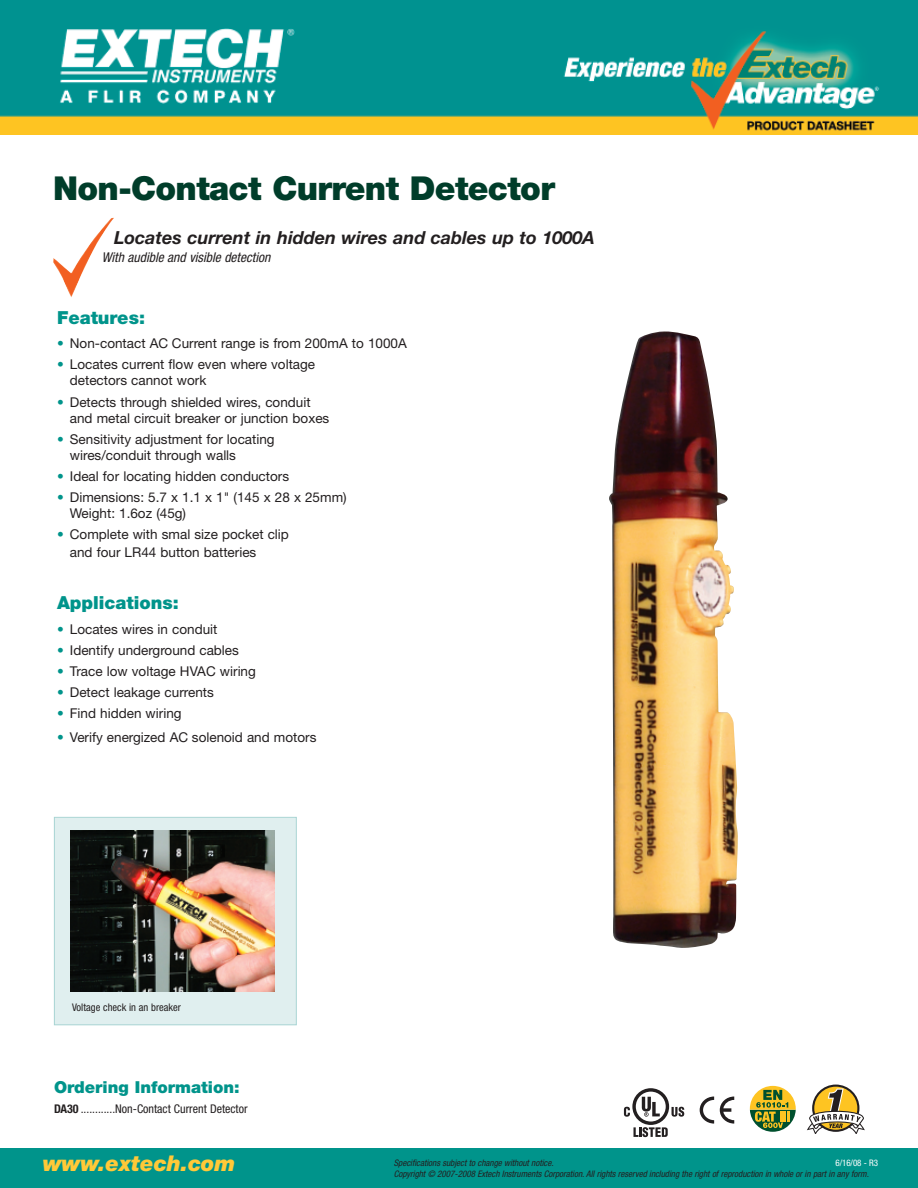
<style>
.page{position:relative;width:918px;height:1188px;background:#fff}
.page>*{position:absolute;margin:0;border:0;box-sizing:border-box;transform-origin:0 0}
.t1{font:900 33px "Helvetica Neue LT";letter-spacing:-.02em;color:#003d2a}
.t2{font:italic 900 21.75px "Helvetica Neue LT";color:#ffc938}
.t3{font:italic 700 18px "Helvetica Neue LT";color:#231f20}
.t4{font:900 18px "Helvetica Neue LT";color:#00948b}
.t5{font:900 16.5px "Helvetica Neue LT";color:#00948b}
.t6{font:13.5px/16.2px "Helvetica Neue LT";color:#231f20}
.t7{font:italic condensed 13.5px "Helvetica Neue LT";color:#231f20}
.t8{font:condensed 12px "Helvetica Neue LT";color:#231f20}
.t9{font:condensed 10.5px "Helvetica Neue LT";color:#231f20}
.t10{font:italic condensed 9px "Helvetica Neue LT";color:#231f20}
.t11{font:condensed 9px "Helvetica Neue LT";color:#fff}
.s1{color:#00948b}
.s2{font-weight:700}
</style>
<div class="page">
<img style="left:609px;top:331px;width:129px;height:617px">
<div style="left:0;top:1148px;width:918px;height:40px;background:#00948b"></div>
<img style="left:53px;top:217px;width:61px;height:80px">
<svg style="left:807px;top:1085px;width:58px;height:49px"></svg>
<svg style="left:700px;top:1097px;width:14px;height:27px"></svg>
<svg style="left:720px;top:1097px;width:14px;height:27px"></svg>
<svg style="left:750px;top:1086px;width:46px;height:46px"></svg>
<svg style="left:624px;top:1088px;width:60px;height:49px"></svg>
<div style="left:55px;top:818px;width:241px;height:206px;background:#e0efef"></div>
<div style="left:54px;top:817px;width:243px;height:208px;border:1px solid #a8d4d3"></div>
<img style="left:70px;top:831px;width:205px;height:161px">
<img style="left:0;top:0;width:918px;height:135px">
<h1 class="t1" style="left:53px;top:176px;width:503px">Non-Contact Current Detector</h1>
<h3 class="t3" style="left:114px;top:231px;width:482px">Locates current in hidden wires and cables up to 1000A</h3>
<p class="t7" style="left:102px;top:252px;width:170px">With audible and visible detection</p>
<h3 class="t4" style="left:57px;top:311px;width:90px">Features:</h3>
<p class="t6" style="left:57px;top:337px;width:351px"><span class="s1">•</span> Non-contact AC Current range is from 200mA to 1000A</p>
<p class="t6" style="left:70px;top:358px;width:247px;text-indent:-13px"><span class="s1">•</span> Locates current flow even where voltage detectors cannot work</p>
<p class="t6" style="left:70px;top:395px;width:261px;text-indent:-13px"><span class="s1">•</span> Detects through shielded wires, conduit and metal circuit breaker or junction boxes</p>
<p class="t6" style="left:70px;top:432px;width:206px;text-indent:-13px"><span class="s1">•</span> Sensitivity adjustment for locating wires/conduit through walls</p>
<p class="t6" style="left:57px;top:469px;width:233px"><span class="s1">•</span> Ideal for locating hidden conductors</p>
<p class="t6" style="left:70px;top:491px;width:278px;text-indent:-13px"><span class="s1">•</span> Dimensions: 5.7 x 1.1 x 1" (145 x 28 x 25mm)<br>Weight: 1.6oz (45g)</p>
<p class="t6" style="left:70px;top:527px;width:221px;line-height:17.2px;text-indent:-13px"><span class="s1">•</span> Complete with smal size pocket clip and four LR44 button batteries</p>
<h3 class="t4" style="left:57px;top:596px;width:123px">Applications:</h3>
<p class="t6" style="left:57px;top:622px;width:162px"><span class="s1">•</span> Locates wires in conduit</p>
<p class="t6" style="left:57px;top:643px;width:183px"><span class="s1">•</span> Identify underground cables</p>
<p class="t6" style="left:57px;top:664px;width:200px"><span class="s1">•</span> Trace low voltage HVAC wiring</p>
<p class="t6" style="left:57px;top:685px;width:158px"><span class="s1">•</span> Detect leakage currents</p>
<p class="t6" style="left:57px;top:706px;width:126px"><span class="s1">•</span> Find hidden wiring</p>
<p class="t6" style="left:57px;top:731px;width:261px"><span class="s1">•</span> Verify energized AC solenoid and motors</p>
<p class="t9" style="left:72px;top:1004px;width:110px">Voltage check in an breaker</p>
<p class="t5" style="left:54px;top:1081px;width:187px">Ordering Information:</p>
<p class="t8" style="left:54px;top:1104px;width:195px"><span class="s2">DA30</span> ............Non-Contact Current Detector</p>
<h2 class="t2" style="left:43px;top:1156px;width:194px">www.extech.com</h2>
<p class="t10" style="left:394px;top:1160px;width:161px">Specifications subject to change without notice.</p>
<p class="t11" style="left:835px;top:1160px;width:44px">6/16/08 - R3</p>
<p class="t10" style="left:394px;top:1171px;width:477px">Copyright © 2007-2008 Extech Instruments Corporation. All rights reserved including the right of reproduction in whole or in part in any form.</p>
</div>
